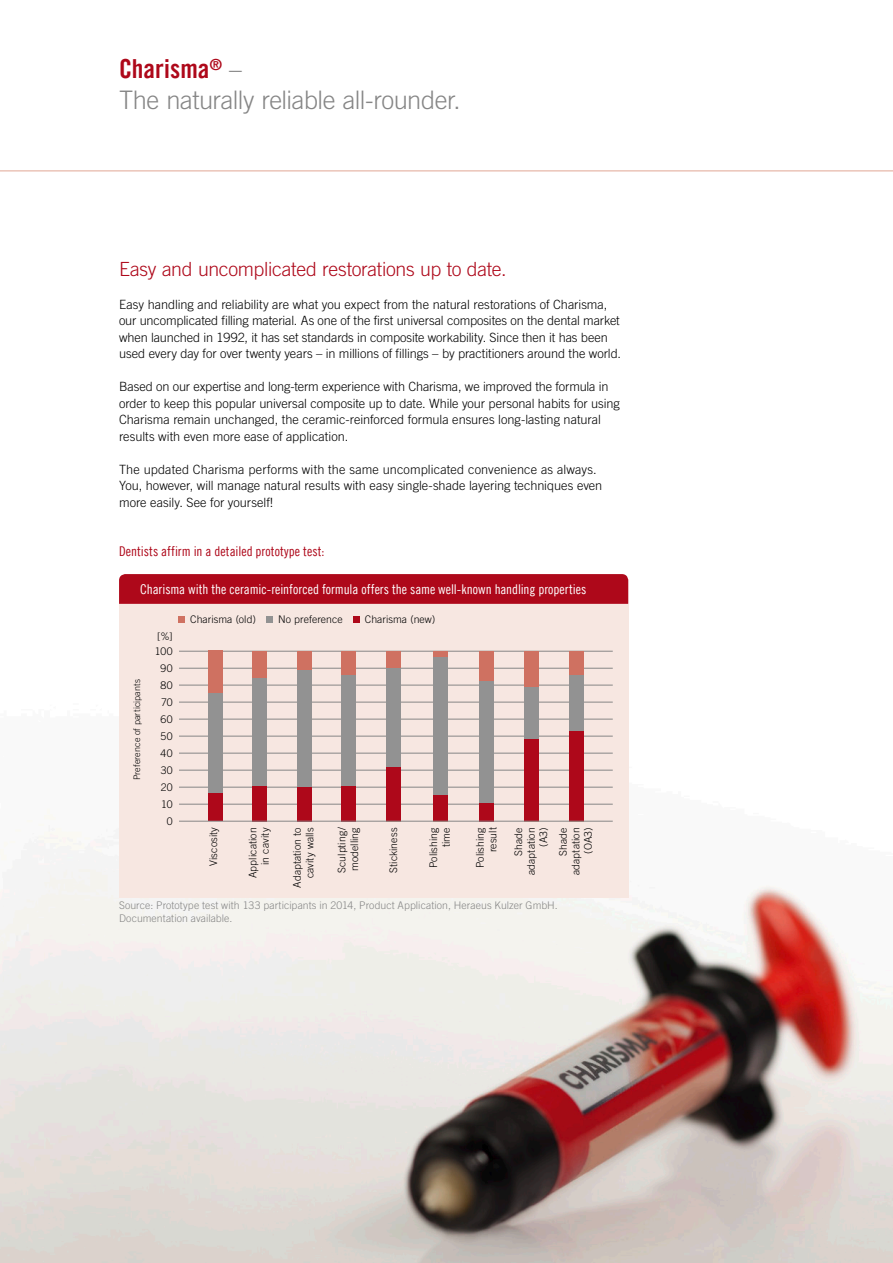
<style>
.page{position:relative;width:893px;height:1263px;background:#fff}
.page>*{position:absolute;margin:0;border:0;box-sizing:border-box;transform-origin:0 0}
.t1{font:26.25px "Trade Gothic LT Com Bd Cn 20";color:#ae081a}
.t2{font:300 25.5px "Trade Gothic LT Com";letter-spacing:-.02em;color:#868686}
.t3{font:300 19.5px "Trade Gothic LT Com";letter-spacing:-.015em;color:#ae081a}
.t4{font:13.5px "Trade Gothic LT Com Cn 18";color:#fff}
.t5{font:13.5px "Trade Gothic LT Com Cn 18";letter-spacing:.005em;color:#ae081a}
.t6{font:300 12.75px/16.5px "Trade Gothic LT Com";letter-spacing:-.005em;color:#000}
.t7{font:300 10.5px/12.6px "Trade Gothic LT Com";letter-spacing:.005em;color:#000;text-align:right}
.t8{font:300 10.5px/12.6px "Trade Gothic LT Com";letter-spacing:.005em;color:#868686}
.t9{font:300 9px "Trade Gothic LT Com";letter-spacing:.01em;color:#000}
.s1{font-family:"Trade Gothic LT Com";font-weight:300;font-size:25.5px;color:#868686}
</style>
<div class="page">
<img style="left:0;top:579px;width:893px;height:684px">
<div style="left:119px;top:604px;width:509px;height:293px;background:#f7e7e1"></div>
<hr style="left:179px;top:668px;width:434px;height:1px;background:#868686">
<hr style="left:179px;top:651px;width:434px;height:1px;background:#868686">
<div style="left:119px;top:574px;width:509px;height:30px;background:#ae081a"></div>
<hr style="left:179px;top:685px;width:434px;height:1px;background:#868686">
<hr style="left:179px;top:702px;width:434px;height:1px;background:#868686">
<hr style="left:179px;top:719px;width:434px;height:1px;background:#868686">
<hr style="left:179px;top:736px;width:434px;height:1px;background:#868686">
<hr style="left:179px;top:753px;width:434px;height:1px;background:#868686">
<hr style="left:179px;top:770px;width:434px;height:1px;background:#868686">
<hr style="left:179px;top:787px;width:434px;height:1px;background:#868686">
<hr style="left:179px;top:804px;width:434px;height:1px;background:#868686">
<div style="left:208px;top:650px;width:15px;height:170px;background:#cf7161"></div>
<div style="left:208px;top:693px;width:15px;height:127px;background:#929292"></div>
<div style="left:208px;top:793px;width:15px;height:27px;background:#ae081a"></div>
<div style="left:252px;top:651px;width:15px;height:170px;background:#cf7161"></div>
<div style="left:252px;top:679px;width:15px;height:142px;background:#929292"></div>
<div style="left:252px;top:786px;width:15px;height:35px;background:#ae081a"></div>
<div style="left:297px;top:651px;width:14px;height:170px;background:#cf7161"></div>
<div style="left:297px;top:670px;width:14px;height:151px;background:#929292"></div>
<div style="left:297px;top:787px;width:14px;height:34px;background:#ae081a"></div>
<div style="left:341px;top:651px;width:15px;height:170px;background:#cf7161"></div>
<div style="left:341px;top:676px;width:15px;height:145px;background:#929292"></div>
<div style="left:341px;top:786px;width:15px;height:35px;background:#ae081a"></div>
<div style="left:386px;top:651px;width:15px;height:170px;background:#cf7161"></div>
<div style="left:386px;top:669px;width:15px;height:152px;background:#929292"></div>
<div style="left:386px;top:768px;width:15px;height:53px;background:#ae081a"></div>
<div style="left:433px;top:651px;width:15px;height:170px;background:#cf7161"></div>
<div style="left:433px;top:657px;width:15px;height:164px;background:#929292"></div>
<div style="left:433px;top:796px;width:15px;height:25px;background:#ae081a"></div>
<div style="left:479px;top:651px;width:15px;height:170px;background:#cf7161"></div>
<div style="left:479px;top:682px;width:15px;height:139px;background:#929292"></div>
<div style="left:479px;top:803px;width:15px;height:18px;background:#ae081a"></div>
<div style="left:524px;top:651px;width:15px;height:170px;background:#cf7161"></div>
<div style="left:524px;top:688px;width:15px;height:133px;background:#929292"></div>
<div style="left:524px;top:739px;width:15px;height:82px;background:#ae081a"></div>
<div style="left:569px;top:651px;width:15px;height:170px;background:#cf7161"></div>
<div style="left:569px;top:676px;width:15px;height:145px;background:#929292"></div>
<div style="left:569px;top:731px;width:15px;height:90px;background:#ae081a"></div>
<hr style="left:179px;top:821px;width:434px;height:1px;background:#868686">
<svg style="left:179px;top:617px;width:6px;height:6px"></svg>
<div style="left:266px;top:617px;width:7px;height:6px;background:#929292"></div>
<div style="left:353px;top:617px;width:7px;height:6px;background:#ae081a"></div>
<hr style="left:0;top:170px;width:893px;height:2px;background:#ebc4b8">
<h1 class="t1" style="left:119px;top:53px;width:124px">Charisma<sup>®</sup> <span class="s1">–</span></h1>
<h2 class="t2" style="left:119px;top:85px;width:343px">The naturally reliable all-rounder.</h2>
<h3 class="t3" style="left:119px;top:257px;width:389px">Easy and uncomplicated restorations up to date.</h3>
<p class="t6" style="left:119px;top:296px;width:503px">Easy handling and reliability are what you expect from the natural restorations of Charisma, our uncomplicated filling material. As one of the first universal composites on the dental market when launched in 1992, it has set standards in composite workability. Since then it has been used every day for over twenty years – in millions of fillings – by practitioners around the world.</p>
<p class="t6" style="left:119px;top:378px;width:502px">Based on our expertise and long-term experience with Charisma, we improved the formula in order to keep this popular universal composite up to date. While your personal habits for using Charisma remain unchanged, the ceramic-reinforced formula ensures long-lasting natural results with even more ease of application.</p>
<p class="t6" style="left:119px;top:461px;width:485px">The updated Charisma performs with the same uncomplicated convenience as always.<br>You, however, will manage natural results with easy single-shade layering techniques even more easily. See for yourself!</p>
<p class="t5" style="left:119px;top:544px;width:207px">Dentists affirm in a detailed prototype test:</p>
<p class="t4" style="left:140px;top:581px;width:448px">Charisma with the ceramic-reinforced formula offers the same well-known handling properties</p>
<p class="t7" style="left:190px;top:613px;width:67px">Charisma (old)</p>
<p class="t7" style="left:278px;top:613px;width:66px">No preference</p>
<p class="t7" style="left:365px;top:613px;width:72px">Charisma (new)</p>
<p class="t7" style="left:157px;top:630px;width:17px">[%]</p>
<p class="t7" style="left:155px;top:645px;width:19px">100</p>
<p class="t9" style="left:132px;top:780px;width:102px;rotate:-90deg">Preference of participants</p>
<p class="t7" style="left:161px;top:662px;width:14px">90</p>
<p class="t7" style="left:161px;top:679px;width:14px">80</p>
<p class="t7" style="left:161px;top:696px;width:13px">70</p>
<p class="t7" style="left:161px;top:713px;width:14px">60</p>
<p class="t7" style="left:161px;top:730px;width:14px">50</p>
<p class="t7" style="left:161px;top:762px;width:13px;line-height:17px;text-align:center">30<br>20<br>10<br>0</p>
<p class="t7" style="left:161px;top:747px;width:14px">40</p>
<p class="t7" style="left:207px;top:866px;width:41px;rotate:-90deg">Viscosity</p>
<p class="t7" style="left:291px;top:887px;width:61px;rotate:-90deg">Adaptation to</p>
<p class="t7" style="left:259px;top:865px;width:39px;rotate:-90deg">in cavity</p>
<p class="t7" style="left:246px;top:878px;width:52px;rotate:-90deg">Application</p>
<p class="t7" style="left:303px;top:878px;width:52px;rotate:-90deg">cavity walls</p>
<p class="t7" style="left:335px;top:873px;width:47px;text-align:left;rotate:-90deg">Sculpting/ modelling</p>
<p class="t7" style="left:387px;top:873px;width:47px;rotate:-90deg">Stickiness</p>
<p class="t7" style="left:427px;top:868px;width:42px;rotate:-90deg">Polishing time</p>
<p class="t7" style="left:474px;top:868px;width:42px;rotate:-90deg">Polishing result</p>
<p class="t7" style="left:512px;top:875px;width:49px;rotate:-90deg">Shade adaptation (A3)</p>
<p class="t7" style="left:557px;top:875px;width:49px;rotate:-90deg">Shade adaptation (OA3)</p>
<p class="t8" style="left:119px;top:899px;width:440px">Source: Prototype test with 133 participants in 2014, Product Application, Heraeus Kulzer GmbH.<br>Documentation available.</p>
</div>
